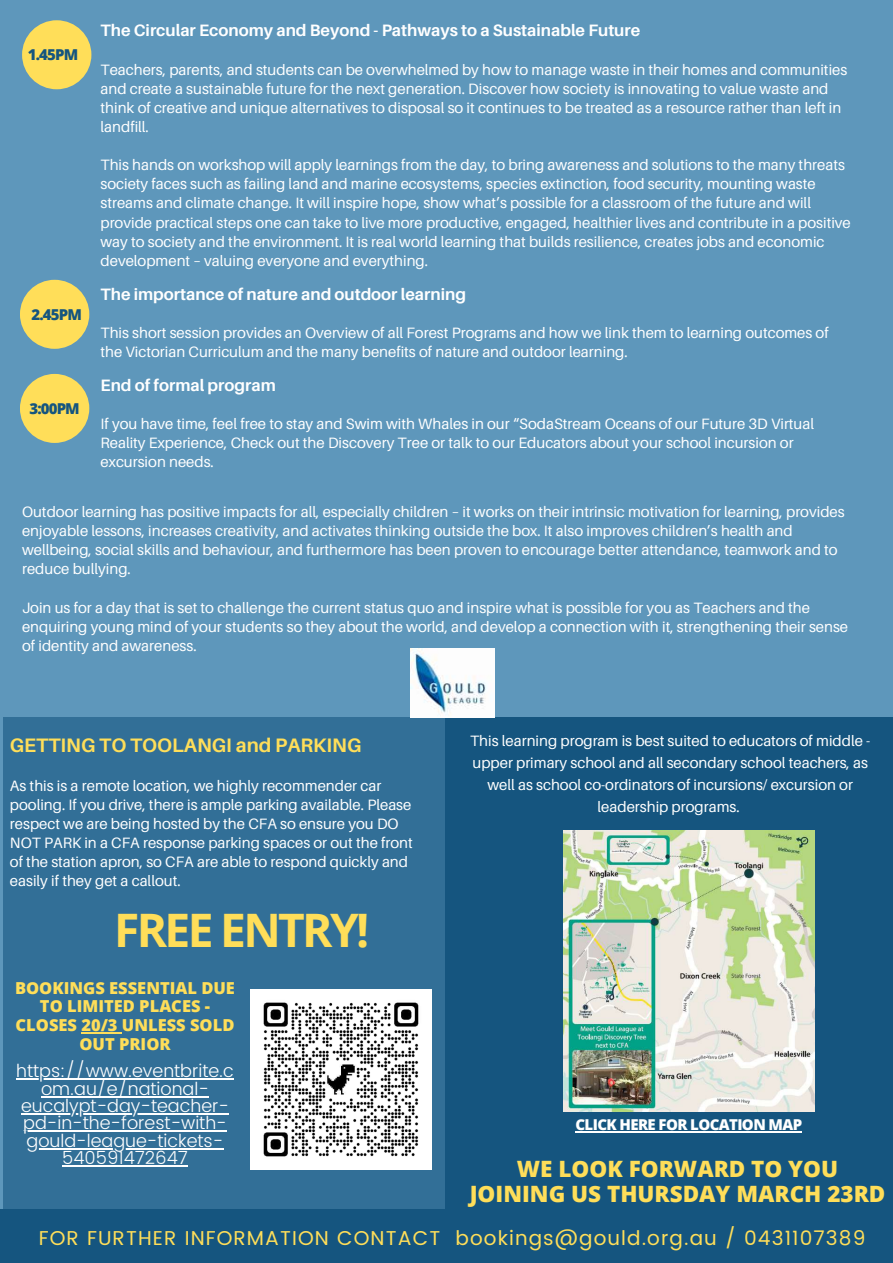
<style>
.page{position:relative;width:893px;height:1263px;background:#5e97bb}
.page>*{position:absolute;margin:0;border:0;box-sizing:border-box;transform-origin:0 0}
.t1{font:700 46.12px "Open Sans";letter-spacing:-.06em;color:#ffde59}
.t2{font:800 22.5px/25.3px "Open Sans";color:#ffde59;text-align:center}
.t3{font:20.02px "Poppins";letter-spacing:.055em;color:#ffde59}
.t4{font:700 19.5px "Aileron";color:#ffde59}
.t5{font:300 17.85px/17.4px "Poppins";color:#fff;text-align:center}
.t6{font:700 16.5px "Aileron";color:#fff}
.t7{font:800 16.5px/18.6px "Open Sans";color:#ffde59;text-align:center}
.t8{font:15px/19.1px "Aileron";color:#fff}
.t9{font:800 15px "Open Sans";letter-spacing:-.04em;color:#fff}
.t10{font:800 15px "Open Sans";letter-spacing:-.055em;color:#15557f}
</style>
<div class="page">
<svg style="left:3px;top:717px;width:442px;height:546px;fill:#326f97"></svg>
<div style="left:22px;top:20px;width:69px;height:69px;background:#ffde59;border-radius:50%"></div>
<div style="left:20px;top:280px;width:69px;height:69px;background:#ffde59;border-radius:50%"></div>
<div style="left:445px;top:717px;width:448px;height:546px;background:#15557f"></div>
<div style="left:20px;top:374px;width:69px;height:69px;background:#ffde59;border-radius:50%"></div>
<img style="left:410px;top:648px;width:84px;height:69px">
<img style="left:564px;top:831px;width:250px;height:281px">
<img style="left:251px;top:989px;width:180px;height:181px">
<hr style="left:81px;top:1032px;width:41px;height:1px;background:#ffde59">
<hr style="left:16px;top:1078px;width:218px;height:2px;background:#fff">
<hr style="left:41px;top:1096px;width:168px;height:1px;background:#fff">
<hr style="left:21px;top:1113px;width:208px;height:2px;background:#fff">
<hr style="left:23px;top:1130px;width:204px;height:2px;background:#fff">
<hr style="left:27px;top:1148px;width:196px;height:2px;background:#fff">
<hr style="left:62px;top:1165px;width:126px;height:2px;background:#fff">
<hr style="left:575px;top:1131px;width:226px;height:1px;background:#fff">
<p class="t10" style="left:28px;top:44px;width:52px">1.45PM</p>
<p class="t10" style="left:32px;top:304px;width:52px">2.45PM</p>
<p class="t6" style="left:101px;top:20px;width:541px">The Circular Economy and Beyond - Pathways to a Sustainable Future</p>
<p class="t8" style="left:101px;top:59px;width:748px">Teachers, parents, and students can be overwhelmed by how to manage waste in their homes and communities and create a sustainable future for the next generation. Discover how society is innovating to value waste and think of creative and unique alternatives to disposal so it continues to be treated as a resource rather than left in landfill.</p>
<p class="t8" style="left:101px;top:155px;width:752px">This hands on workshop will apply learnings from the day, to bring awareness and solutions to the many threats society faces such as failing land and marine ecosystems, species extinction, food security, mounting waste streams and climate change. It will inspire hope, show what’s possible for a classroom of the future and will provide practical steps one can take to live more productive, engaged, healthier lives and contribute in a positive way to society and the environment. It is real world learning that builds resilience, creates jobs and economic development – valuing everyone and everything.</p>
<p class="t6" style="left:101px;top:284px;width:367px">The importance of nature and outdoor learning</p>
<p class="t8" style="left:101px;top:323px;width:729px">This short session provides an Overview of all Forest Programs and how we link them to learning outcomes of the Victorian Curriculum and the many benefits of nature and outdoor learning.</p>
<p class="t6" style="left:101px;top:375px;width:177px">End of formal program</p>
<p class="t8" style="left:101px;top:414px;width:715px">If you have time, feel free to stay and Swim with Whales in our “SodaStream Oceans of our Future 3D Virtual<br>Reality Experience, Check out the Discovery Tree or talk to our Educators about your school incursion or excursion needs.</p>
<p class="t8" style="left:22px;top:502px;width:824px">Outdoor learning has positive impacts for all, especially children – it works on their intrinsic motivation for learning, provides enjoyable lessons, increases creativity, and activates thinking outside the box. It also improves children’s health and wellbeing, social skills and behaviour, and furthermore has been proven to encourage better attendance, teamwork and to reduce bullying.</p>
<p class="t8" style="left:22px;top:597px;width:827px">Join us for a day that is set to challenge the current status quo and inspire what is possible for you as Teachers and the enquiring young mind of your students so they about the world, and develop a connection with it, strengthening their sense of identity and awareness.</p>
<p class="t10" style="left:29px;top:398px;width:52px">3:00PM</p>
<h3 class="t4" style="left:10px;top:733px;width:353px">GETTING TO TOOLANGI and PARKING</h3>
<p class="t8" style="left:10px;top:775px;width:404px">As this is a remote location, we highly recommender car pooling. If you drive, there is ample parking available. Please respect we are being hosted by the CFA so ensure you DO NOT PARK in a CFA response parking spaces or out the front of the station apron, so CFA are able to respond quickly and easily if they get a callout.</p>
<h1 class="t1" style="left:114px;top:897px;width:257px">FREE ENTRY!</h1>
<p class="t7" style="left:15px;top:978px;width:221px">BOOKINGS ESSENTIAL DUE<br>TO LIMITED PLACES -<br>CLOSES 20/3 UNLESS SOLD<br>OUT PRIOR</p>
<p class="t5" style="left:16px;top:1062px;width:219px">https://www.eventbrite.c om.au/e/national&shy;eucalypt-day-teacher&shy;pd-in-the-forest-with&shy;gould-league-tickets-<br>540591472647</p>
<p class="t8" style="left:470px;top:730px;width:402px;line-height:21.9px;text-align:center">This learning program is best suited to educators of middle - upper primary school and all secondary school teachers, as well as school co-ordinators of incursions/ excursion or leadership programs.</p>
<p class="t9" style="left:575px;top:1114px;width:228px">CLICK HERE FOR LOCATION MAP</p>
<h2 class="t2" style="left:470px;top:1155px;width:417px">WE LOOK FORWARD TO YOU<br>JOINING US THURSDAY MARCH 23RD</h2>
<h3 class="t3" style="left:39px;top:1226px;width:828px">FOR FURTHER INFORMATION CONTACT bookings@gould.org.au / 0431107389</h3>
</div>
